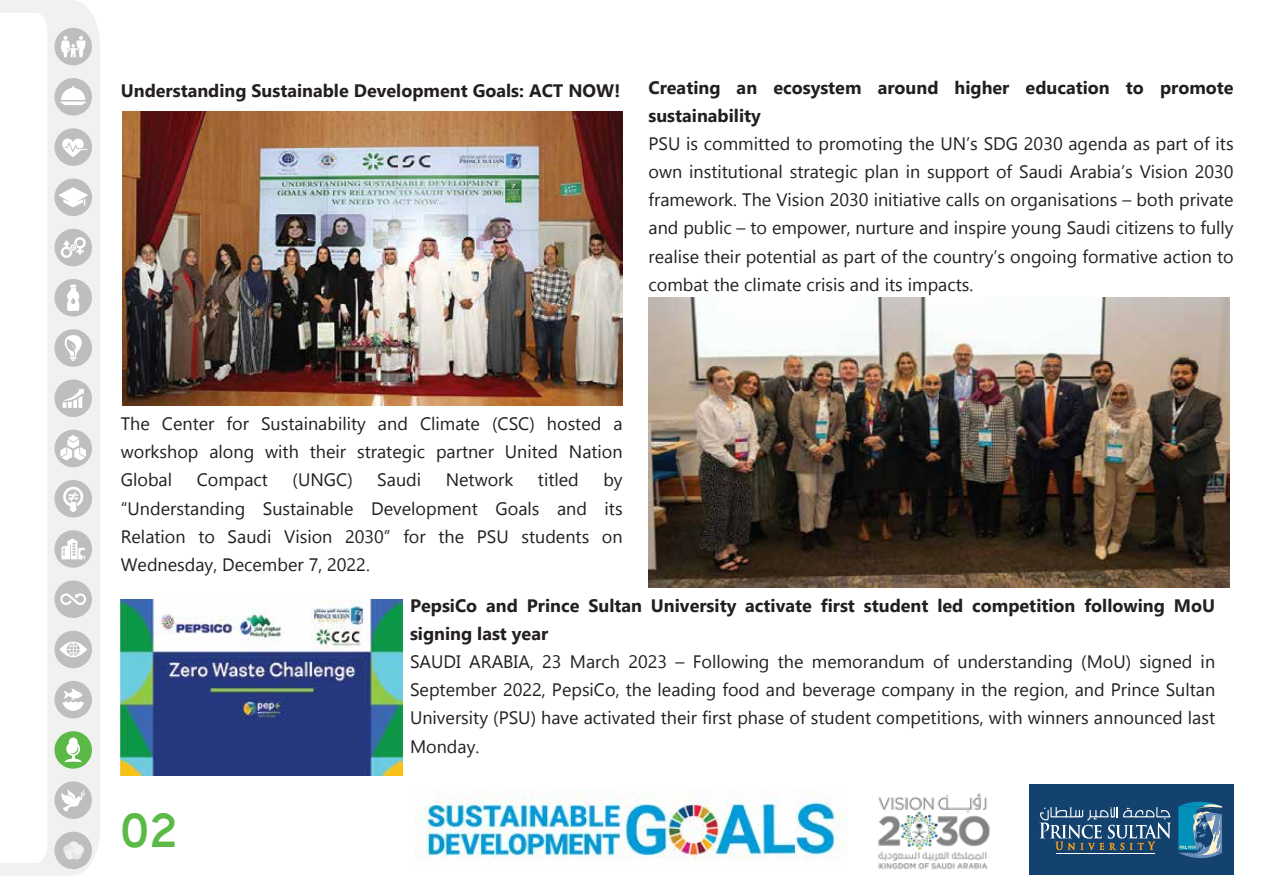
<style>
.page{position:relative;width:1263px;height:893px;background:#fff}
.page>*{position:absolute;margin:0;border:0;box-sizing:border-box;transform-origin:0 0}
.t1{font:49.5px "Highway Gothic";color:#5bba47}
.t2{font:18px/28px "Gadugi";color:#231f20;text-align:justify}
.t3{font:700 18px/28px "Gadugi";color:#231f20}
</style>
<div class="page">
<img style="left:878px;top:793px;width:112px;height:77px">
<img style="left:415px;top:790px;width:432px;height:70px">
<div style="left:1029px;top:785px;width:205px;height:90px;background:#14426e"></div>
<svg style="left:1178px;top:801px;width:44px;height:58px"></svg>
<hr style="left:1056px;top:853px;width:98px;height:1px;background:#fff">
<svg style="left:1039px;top:807px;width:132px;height:43px"></svg>
<svg style="left:0;top:0;width:100px;height:875px"></svg>
<svg style="left:52px;top:25px;width:42px;height:43px"></svg>
<svg style="left:52px;top:76px;width:42px;height:42px"></svg>
<svg style="left:52px;top:126px;width:43px;height:42px"></svg>
<svg style="left:54px;top:178px;width:39px;height:39px"></svg>
<svg style="left:52px;top:227px;width:42px;height:41px"></svg>
<svg style="left:52px;top:277px;width:42px;height:42px"></svg>
<svg style="left:52px;top:327px;width:43px;height:42px"></svg>
<svg style="left:53px;top:378px;width:41px;height:41px"></svg>
<svg style="left:53px;top:428px;width:41px;height:41px"></svg>
<svg style="left:52px;top:477px;width:43px;height:43px"></svg>
<svg style="left:52px;top:528px;width:42px;height:42px"></svg>
<svg style="left:52px;top:578px;width:42px;height:42px"></svg>
<svg style="left:54px;top:630px;width:39px;height:39px"></svg>
<svg style="left:52px;top:678px;width:43px;height:43px"></svg>
<svg style="left:52px;top:729px;width:42px;height:42px"></svg>
<svg style="left:52px;top:779px;width:42px;height:42px"></svg>
<svg style="left:52px;top:829px;width:42px;height:42px"></svg>
<img style="left:123px;top:112px;width:500px;height:293px">
<img style="left:121px;top:599px;width:281px;height:176px">
<img style="left:649px;top:298px;width:580px;height:289px">
<p class="t3" style="left:121px;top:76px;width:501px">Understanding Sustainable Development Goals: ACT NOW!</p>
<p class="t3" style="left:648px;top:74px;width:587px">Creating an ecosystem around higher education to promote sustainability</p>
<p class="t2" style="left:648px;top:130px;width:587px">PSU is committed to promoting the UN’s SDG 2030 agenda as part of its own institutional strategic plan in support of Saudi Arabia’s Vision 2030 framework. The Vision 2030 initiative calls on organisations – both private and public – to empower, nurture and inspire young Saudi citizens to fully realise their potential as part of the country’s ongoing formative action to combat the climate crisis and its impacts.</p>
<p class="t2" style="left:121px;top:410px;width:503px">The Center for Sustainability and Climate (CSC) hosted a workshop along with their strategic partner United Nation Global</p>
<p class="t2" style="left:121px;top:466px;width:503px;text-indent:483px">by “Understanding Sustainable Development Goals and its Relation to Saudi Vision 2030” for the PSU students on Wednesday, December 7, 2022.</p>
<p class="t3" style="left:410px;top:592px;width:807px">PepsiCo and Prince Sultan University activate first student led competition following MoU signing last year</p>
<p class="t2" style="left:410px;top:648px;width:807px">SAUDI ARABIA, 23 March 2023 – Following the memorandum of understanding (MoU) signed in September 2022, PepsiCo, the leading food and beverage company in the region, and Prince Sultan University (PSU) have activated their first phase of student competitions, with winners announced last Monday.</p>
<p class="t2" style="left:197px;top:466px;width:73px">Compact</p>
<p class="t2" style="left:293px;top:466px;width:62px">(UNGC)</p>
<p class="t2" style="left:377px;top:466px;width:45px">Saudi</p>
<p class="t2" style="left:446px;top:466px;width:69px">Network</p>
<p class="t2" style="left:538px;top:466px;width:42px">titled</p>
<h1 class="t1" style="left:121px;top:804px;width:59px">02</h1>
</div>
